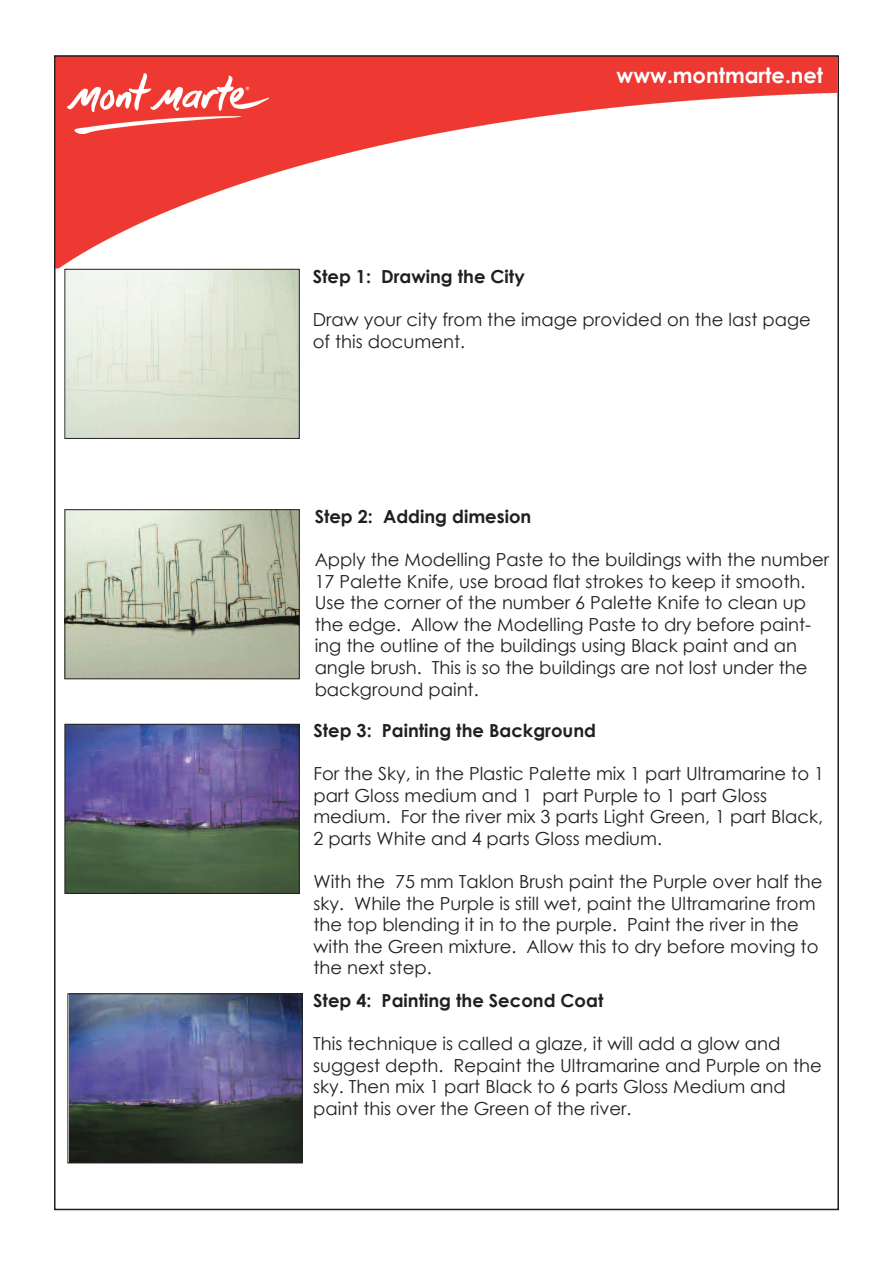
<style>
.page{position:relative;width:893px;height:1263px;background:#fff}
.page>*{position:absolute;margin:0;border:0;box-sizing:border-box;transform-origin:0 0}
.t1{font:700 21px "Century Gothic";color:#fff}
.t2{font:18px/21.6px "Century Gothic";color:#231f20}
.t3{font:700 18px "Century Gothic";color:#231f20}
</style>
<div class="page">
<img style="left:57px;top:58px;width:779px;height:211px">
<img style="left:67px;top:511px;width:231px;height:166px">
<div style="left:65px;top:509px;width:235px;height:170px;border:1px solid #231f20"></div>
<div style="left:65px;top:269px;width:235px;height:170px;border:1px solid #231f20"></div>
<img style="left:68px;top:73px;width:201px;height:60px">
<img style="left:67px;top:726px;width:231px;height:166px">
<div style="left:65px;top:724px;width:235px;height:170px;border:1px solid #231f20"></div>
<img style="left:70px;top:995px;width:231px;height:166px">
<div style="left:68px;top:993px;width:235px;height:170px;border:1px solid #231f20"></div>
<p class="t1" style="left:617px;top:61px;width:208px">www.montmarte.net</p>
<p class="t3" style="left:313px;top:265px;width:214px">Step 1: Drawing the City</p>
<p class="t2" style="left:313px;top:308px;width:500px">Draw your city from the image provided on the last page of this document.</p>
<p class="t3" style="left:315px;top:505px;width:218px">Step 2: Adding dimesion</p>
<p class="t2" style="left:315px;top:548px;width:516px">Apply the Modelling Paste to the buildings with the number 17 Palette Knife, use broad flat strokes to keep it smooth.<br>Use the corner of the number 6 Palette Knife to clean up the edge. Allow the Modelling Paste to dry before paint&shy;ing the outline of the buildings using Black paint and an angle brush. This is so the buildings are not lost under the background paint.</p>
<p class="t3" style="left:313px;top:719px;width:284px">Step 3: Painting the Background</p>
<p class="t2" style="left:313px;top:762px;width:512px">For the Sky, in the Plastic Palette mix 1 part Ultramarine to 1 part Gloss medium and 1 part Purple to 1 part Gloss medium. For the river mix 3 parts Light Green, 1 part Black, 2 parts White and 4 parts Gloss medium.</p>
<p class="t2" style="left:313px;top:870px;width:511px">With the 75 mm Taklon Brush paint the Purple over half the sky. While the Purple is still wet, paint the Ultramarine from the top blending it in to the purple. Paint the river in the with the Green mixture. Allow this to dry before moving to the next step.</p>
<p class="t3" style="left:313px;top:989px;width:292px">Step 4: Painting the Second Coat</p>
<p class="t2" style="left:313px;top:1032px;width:510px">This technique is called a glaze, it will add a glow and suggest depth. Repaint the Ultramarine and Purple on the sky. Then mix 1 part Black to 6 parts Gloss Medium and paint this over the Green of the river.</p>
</div>
